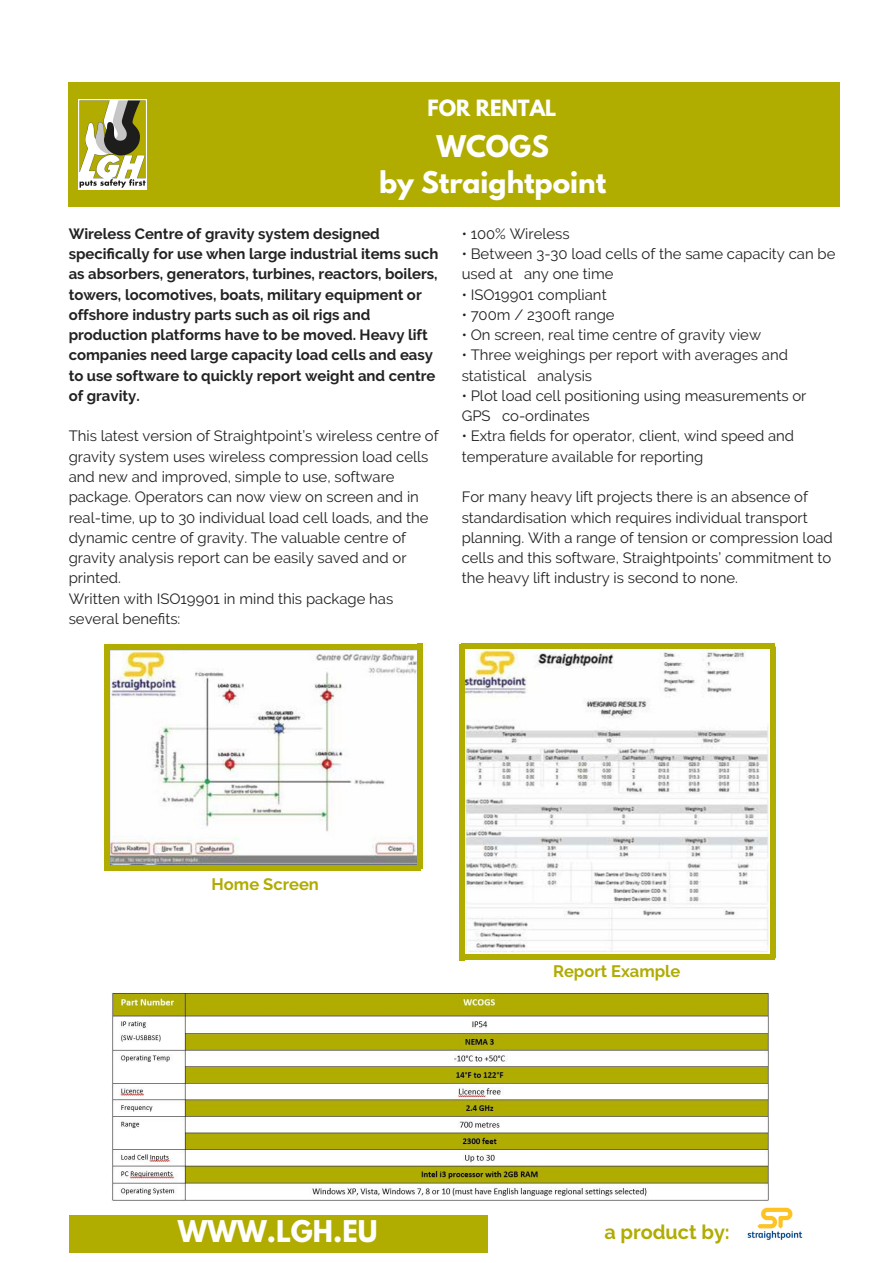
<style>
.page{position:relative;width:893px;height:1263px;background:#fff}
.page>*{position:absolute;margin:0;border:0;box-sizing:border-box;transform-origin:0 0}
.t1{font:700 26.55px/36px "League Spartan";color:#fff;text-align:center}
.t2{font:700 19.8px "Raleway";color:#b0ac00}
.t3{font:700 19.8px "League Spartan";color:#fff}
.t4{font:700 16.5px "Raleway";color:#b0ac00}
.t5{font:14.85px/20.2px "Raleway";color:#222}
.t6{font:700 14.85px/20.2px "Raleway";color:#222}
</style>
<div class="page">
<div style="left:69px;top:82px;width:771px;height:125px;background:#b0ac00"></div>
<div style="left:69px;top:1215px;width:418px;height:37px;background:#b0ac00"></div>
<img style="left:79px;top:99px;width:67px;height:90px">
<img style="left:747px;top:1207px;width:56px;height:33px">
<img style="left:108px;top:643px;width:669px;height:318px">
<div style="left:104px;top:867px;width:322px;height:35px;background:#fff"></div>
<div style="left:460px;top:643px;width:34px;height:6px;background:#b0ac00"></div>
<div style="left:741px;top:643px;width:34px;height:6px;background:#b0ac00"></div>
<div style="left:493px;top:643px;width:235px;height:6px;background:#b0ac00"></div>
<div style="left:727px;top:643px;width:15px;height:6px;background:#b0ac00"></div>
<div style="left:107px;top:644px;width:34px;height:6px;background:#b0ac00"></div>
<div style="left:388px;top:644px;width:34px;height:6px;background:#b0ac00"></div>
<div style="left:140px;top:644px;width:234px;height:6px;background:#b0ac00"></div>
<div style="left:374px;top:644px;width:15px;height:6px;background:#b0ac00"></div>
<div style="left:107px;top:865px;width:34px;height:6px;background:#b0ac00"></div>
<div style="left:387px;top:865px;width:34px;height:6px;background:#b0ac00"></div>
<div style="left:140px;top:865px;width:234px;height:6px;background:#b0ac00"></div>
<div style="left:373px;top:865px;width:15px;height:6px;background:#b0ac00"></div>
<div style="left:460px;top:954px;width:34px;height:6px;background:#b0ac00"></div>
<div style="left:741px;top:954px;width:34px;height:6px;background:#b0ac00"></div>
<div style="left:493px;top:954px;width:235px;height:6px;background:#b0ac00"></div>
<div style="left:727px;top:954px;width:15px;height:6px;background:#b0ac00"></div>
<div style="left:770px;top:647px;width:6px;height:34px;background:#b0ac00"></div>
<div style="left:770px;top:923px;width:6px;height:34px;background:#b0ac00"></div>
<div style="left:770px;top:680px;width:6px;height:235px;background:#b0ac00"></div>
<div style="left:770px;top:914px;width:6px;height:10px;background:#b0ac00"></div>
<div style="left:459px;top:645px;width:6px;height:34px;background:#b0ac00"></div>
<div style="left:459px;top:926px;width:6px;height:34px;background:#b0ac00"></div>
<div style="left:459px;top:677px;width:6px;height:235px;background:#b0ac00"></div>
<div style="left:459px;top:912px;width:6px;height:15px;background:#b0ac00"></div>
<div style="left:104px;top:644px;width:6px;height:34px;background:#b0ac00"></div>
<div style="left:104px;top:836px;width:6px;height:34px;background:#b0ac00"></div>
<div style="left:104px;top:677px;width:6px;height:160px;background:#b0ac00"></div>
<div style="left:417px;top:643px;width:6px;height:34px;background:#b0ac00"></div>
<div style="left:417px;top:835px;width:6px;height:34px;background:#b0ac00"></div>
<div style="left:417px;top:676px;width:6px;height:160px;background:#b0ac00"></div>
<img style="left:111px;top:992px;width:658px;height:209px">
<h2 class="t3" style="left:428px;top:98px;width:130px">FOR RENTAL</h2>
<h1 class="t1" style="left:379px;top:131px;width:228px">WCOGS<br>by Straightpoint</h1>
<p class="t6" style="left:69px;top:223px;width:371px">Wireless Centre of gravity system designed specifically for use when large industrial items such as absorbers, generators, turbines, reactors, boilers, towers, locomotives, boats, military equipment or offshore industry parts such as oil rigs and production platforms have to be moved. Heavy lift companies need large capacity load cells and easy to use software to quickly report weight and centre of gravity.</p>
<p class="t5" style="left:69px;top:426px;width:371px">This latest version of Straightpoint’s wireless centre of gravity system uses wireless compression load cells and new and improved, simple to use, software package. Operators can now view on screen and in real-time, up to 30 individual load cell loads, and the dynamic centre of gravity. The valuable centre of gravity analysis report can be easily saved and or printed.<br>Written with ISO19901 in mind this package has several benefits:</p>
<p class="t5" style="left:462px;top:223px;width:110px">• 100% Wireless</p>
<p class="t5" style="left:462px;top:244px;width:375px">• Between 3-30 load cells of the same capacity can be used at any one time</p>
<p class="t5" style="left:462px;top:284px;width:146px">• ISO19901 compliant</p>
<p class="t5" style="left:462px;top:304px;width:155px">• 700m / 2300ft range</p>
<p class="t5" style="left:462px;top:325px;width:301px">• On screen, real time centre of gravity view</p>
<p class="t5" style="left:462px;top:345px;width:328px">• Three weighings per report with averages and statistical analysis</p>
<p class="t5" style="left:462px;top:385px;width:346px">• Plot load cell positioning using measurements or<br>GPS co-ordinates</p>
<p class="t5" style="left:462px;top:426px;width:334px">• Extra fields for operator, client, wind speed and temperature available for reporting</p>
<p class="t5" style="left:462px;top:487px;width:373px">For many heavy lift projects there is an absence of standardisation which requires individual transport planning. With a range of tension or compression load cells and this software, Straightpoints’ commitment to the heavy lift industry is second to none.</p>
<p class="t4" style="left:212px;top:874px;width:109px">Home Screen</p>
<p class="t4" style="left:553px;top:962px;width:129px">Report Example</p>
<h1 class="t1" style="left:178px;top:1217px;width:201px">WWW.LGH.EU</h1>
<h2 class="t2" style="left:604px;top:1220px;width:127px">a product by:</h2>
</div>
